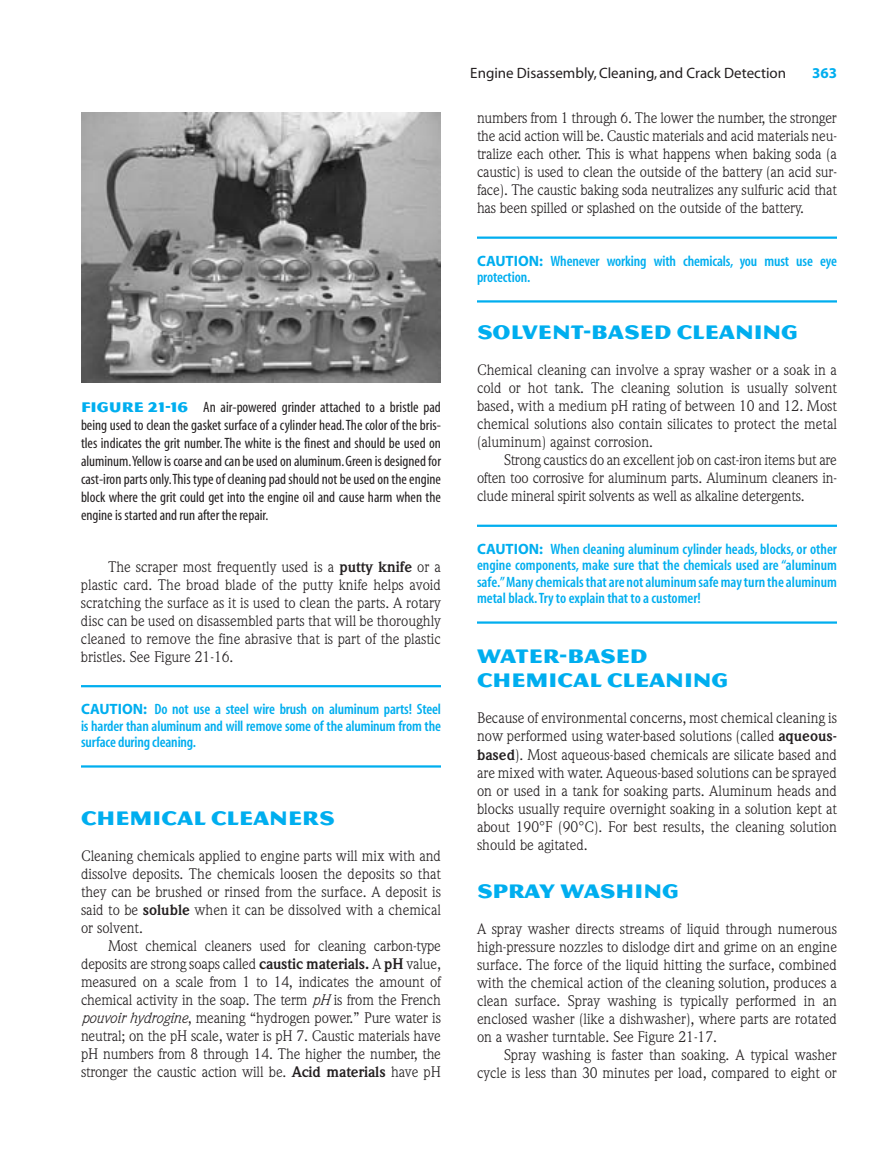
<style>
.page{position:relative;width:891px;height:1175px;background:#fff}
.page>*{position:absolute;margin:0;border:0;box-sizing:border-box;transform-origin:0 0}
.t1{font:21px/24px "Magnesium MVB";color:#00aeef}
.t2{font:15px/18px "Weidemann";color:#231f20;text-align:justify}
.t3{font:condensed 15px/18px "Myriad";color:#231f20;text-align:justify}
.t4{font:600 condensed 15px/16.5px "Myriad";letter-spacing:-.01em;color:#00aeef;text-align:justify}
.t5{font:15px "Myriad";color:#231f20}
.t6{font:700 15px "Myriad";color:#00aeef}
.s1{font-family:"Magnesium MVB";font-stretch:normal;color:#00aeef}
.s2{font-weight:700}
.s3{font-weight:700;font-stretch:normal}
.s4{font-style:italic}
</style>
<div class="page">
<hr style="left:81px;top:685px;width:360px;height:2px;background:#00aeef">
<hr style="left:81px;top:765px;width:360px;height:2px;background:#00aeef">
<hr style="left:477px;top:236px;width:360px;height:3px;background:#00aeef">
<hr style="left:477px;top:300px;width:360px;height:2px;background:#00aeef">
<hr style="left:477px;top:524px;width:360px;height:3px;background:#00aeef">
<hr style="left:477px;top:621px;width:360px;height:2px;background:#00aeef">
<img style="left:81px;top:112px;width:360px;height:270px">
<p class="t3" style="left:81px;top:399px;width:362px"><span class="s1">FIGURE 21-16</span> An air-powered grinder attached to a bristle pad being used to clean the gasket surface of a cylinder head.The color of the bris&shy;tles indicates the grit number. The white is the finest and should be used on aluminum.Yellow is coarse and can be used on aluminum.Green is designed for cast-iron parts only.This type of cleaning pad should not be used on the engine block where the grit could get into the engine oil and cause harm when the engine is started and run after the repair.</p>
<p class="t2" style="left:81px;top:559px;width:362px;text-indent:27px">The scraper most frequently used is a <span class="s2">putty knife</span> or a plastic card. The broad blade of the putty knife helps avoid scratching the surface as it is used to clean the parts. A rotary disc can be used on disassembled parts that will be thoroughly cleaned to remove the fine abrasive that is part of the plastic bristles. See Figure 21-16.</p>
<p class="t4" style="left:81px;top:702px;width:362px"><span class="s3">CAUTION:</span> Do not use a steel wire brush on aluminum parts! Steel is harder than aluminum and will remove some of the aluminum from the surface during cleaning.</p>
<h1 class="t1" style="left:81px;top:806px;width:255px">CHEMICAL CLEANERS</h1>
<p class="t2" style="left:81px;top:848px;width:362px">Cleaning chemicals applied to engine parts will mix with and dissolve deposits. The chemicals loosen the deposits so that they can be brushed or rinsed from the surface. A deposit is said to be <span class="s2">soluble</span> when it can be dissolved with a chemical or solvent.</p>
<p class="t2" style="left:81px;top:938px;width:362px;text-indent:27px">Most chemical cleaners used for cleaning carbon-type deposits are strong soaps called <span class="s2">caustic materials.</span> A <span class="s2">pH</span> value, measured on a scale from 1 to 14, indicates the amount of chemical activity in the soap. The term <span class="s4">pH</span> is from the French <span class="s4">pouvoir hydrogine</span>, meaning “hydrogen power.” Pure water is neutral; on the pH scale, water is pH 7. Caustic materials have pH numbers from 8 through 14. The higher the number, the stronger the caustic action will be. <span class="s2">Acid materials</span> have pH</p>
<p class="t5" style="left:470px;top:67px;width:317px">Engine Disassembly, Cleaning, and Crack Detection</p>
<p class="t6" style="left:812px;top:67px;width:26px">363</p>
<p class="t2" style="left:477px;top:110px;width:362px">numbers from 1 through 6. The lower the number, the stronger the acid action will be. Caustic materials and acid materials neu&shy;tralize each other. This is what happens when baking soda (a caustic) is used to clean the outside of the battery (an acid sur&shy;face). The caustic baking soda neutralizes any sulfuric acid that has been spilled or splashed on the outside of the battery.</p>
<p class="t4" style="left:477px;top:254px;width:362px"><span class="s3">CAUTION:</span> Whenever working with chemicals, you must use eye protection.</p>
<h1 class="t1" style="left:477px;top:320px;width:322px">SOLVENT-BASED CLEANING</h1>
<p class="t2" style="left:477px;top:362px;width:362px">Chemical cleaning can involve a spray washer or a soak in a cold or hot tank. The cleaning solution is usually solvent based, with a medium pH rating of between 10 and 12. Most chemical solutions also contain silicates to protect the metal (aluminum) against corrosion.</p>
<p class="t2" style="left:477px;top:452px;width:361px;text-indent:27px">Strong caustics do an excellent job on cast-iron items but are often too corrosive for aluminum parts. Aluminum cleaners in&shy;clude mineral spirit solvents as well as alkaline detergents.</p>
<p class="t4" style="left:477px;top:542px;width:362px"><span class="s3">CAUTION:</span> When cleaning aluminum cylinder heads, blocks, or other engine components, make sure that the chemicals used are “aluminum safe.”Many chemicals that are not aluminum safe may turn the aluminum metal black.Try to explain that to a customer!</p>
<h1 class="t1" style="left:477px;top:644px;width:253px">WATER-BASED<br>CHEMICAL CLEANING</h1>
<p class="t2" style="left:477px;top:710px;width:362px">Because of environmental concerns, most chemical cleaning is now performed using water-based solutions (called <span class="s2">aqueous&shy;based</span>). Most aqueous-based chemicals are silicate based and are mixed with water. Aqueous-based solutions can be sprayed on or used in a tank for soaking parts. Aluminum heads and blocks usually require overnight soaking in a solution kept at about 190°F (90°C). For best results, the cleaning solution should be agitated.</p>
<h1 class="t1" style="left:477px;top:878px;width:203px">SPRAY WASHING</h1>
<p class="t2" style="left:477px;top:920px;width:362px">A spray washer directs streams of liquid through numerous high-pressure nozzles to dislodge dirt and grime on an engine surface. The force of the liquid hitting the surface, combined with the chemical action of the cleaning solution, produces a clean surface. Spray washing is typically performed in an enclosed washer (like a dishwasher), where parts are rotated on a washer turntable. See Figure 21-17.</p>
<p class="t2" style="left:477px;top:1046px;width:361px;text-align:right">Spray washing is faster than soaking. A typical washer cycle is less than 30 minutes per load, compared to eight or</p>
</div>
